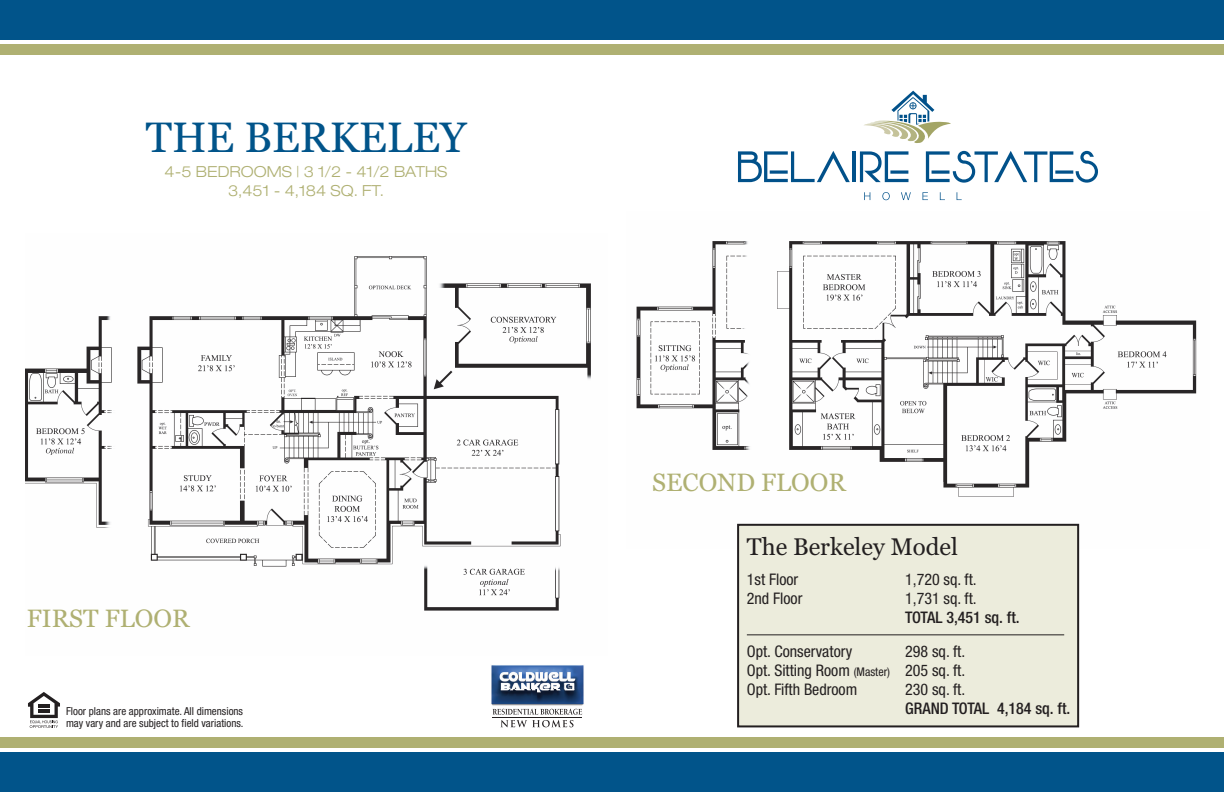
<style>
.page{position:relative;width:1224px;height:792px;background:#fff}
.page>*{position:absolute;margin:0;border:0;box-sizing:border-box;transform-origin:0 0}
.t1{font:42.4px "Georgia";color:#01548a}
.t2{font:25px "Georgia";color:#afb072}
.t3{font:24px "Georgia";color:#231f20}
.t4{font:condensed 16px/19.2px "Helvetica Neue";color:#231f20;text-align:justify}
.t5{font:500 condensed 16px "Helvetica Neue";color:#231f20}
.t6{font:300 expanded 15.2px/18.3px "Helvetica Neue";color:#afb072;text-align:center}
.t7{font:condensed 11px/12.4px "Helvetica Neue";color:#231f20}
.s1{font-size:12px}
</style>
<div class="page">
<div style="left:0;top:15px;width:1224px;height:40px;background:#afb072"></div>
<div style="left:0;top:4px;width:1224px;height:40px;background:#fff"></div>
<div style="left:0;top:0;width:1224px;height:40px;background:#01548a"></div>
<div style="left:0;top:737px;width:1224px;height:40px;background:#afb072"></div>
<div style="left:0;top:748px;width:1224px;height:40px;background:#fff"></div>
<div style="left:0;top:752px;width:1224px;height:40px;background:#01548a"></div>
<img style="left:25px;top:256px;width:566px;height:355px">
<img style="left:636px;top:241px;width:561px;height:308px">
<svg style="left:864px;top:192px;width:6px;height:8px"></svg>
<svg style="left:882px;top:192px;width:8px;height:8px"></svg>
<svg style="left:901px;top:192px;width:10px;height:8px"></svg>
<svg style="left:923px;top:192px;width:5px;height:8px"></svg>
<svg style="left:940px;top:192px;width:5px;height:8px"></svg>
<svg style="left:957px;top:192px;width:5px;height:8px"></svg>
<svg style="left:738px;top:151px;width:112px;height:31px"></svg>
<hr style="left:853px;top:151px;width:3px;height:31px;background:#01518a">
<svg style="left:860px;top:151px;width:48px;height:31px"></svg>
<svg style="left:926px;top:151px;width:172px;height:32px"></svg>
<svg style="left:864px;top:91px;width:87px;height:52px"></svg>
<svg style="left:28px;top:692px;width:32px;height:36px"></svg>
<svg style="left:492px;top:708px;width:91px;height:20px"></svg>
<img style="left:491px;top:665px;width:93px;height:41px">
<hr style="left:492px;top:717px;width:90px;height:1px;background:#231f20">
<svg style="left:493px;top:709px;width:89px;height:18px"></svg>
<div style="left:738px;top:525px;width:340px;height:201px;background:#ececdc"></div>
<div style="left:737px;top:524px;width:342px;height:203px;border:2px solid #231f20"></div>
<hr style="left:747px;top:634px;width:317px;height:1px;background:#231f20">
<h1 class="t1" style="left:146px;top:113px;width:322px">THE BERKELEY</h1>
<p class="t6" style="left:165px;top:164px;width:284px">4-5 BEDROOMS | 3 1/2 - 41/2 BATHS<br>3,451 - 4,184 SQ. FT.</p>
<h2 class="t2" style="left:27px;top:604px;width:164px">FIRST FLOOR</h2>
<p class="t7" style="left:66px;top:706px;width:179px">Floor plans are approximate. All dimensions may vary and are subject to field variations.</p>
<h2 class="t2" style="left:652px;top:468px;width:195px">SECOND FLOOR</h2>
<h3 class="t3" style="left:747px;top:533px;width:213px">The Berkeley Model</h3>
<p class="t4" style="left:747px;top:571px;width:53px">1st Floor</p>
<p class="t4" style="left:905px;top:571px;width:73px">1,720 sq. ft.</p>
<p class="t4" style="left:747px;top:590px;width:57px">2nd Floor</p>
<p class="t4" style="left:905px;top:590px;width:73px">1,731 sq. ft.</p>
<p class="t5" style="left:905px;top:612px;width:116px">TOTAL 3,451 sq. ft.</p>
<p class="t4" style="left:747px;top:643px;width:107px">Opt. Conservatory</p>
<p class="t4" style="left:747px;top:643px;width:220px;text-indent:158px">298 sq. ft.<br>Opt. Sitting Room <span class="s1">(Master)</span> 205 sq. ft.<br>Opt. Fifth Bedroom</p>
<p class="t4" style="left:905px;top:681px;width:62px">230 sq. ft.</p>
<p class="t5" style="left:905px;top:703px;width:167px">GRAND TOTAL 4,184 sq. ft.</p>
</div>
